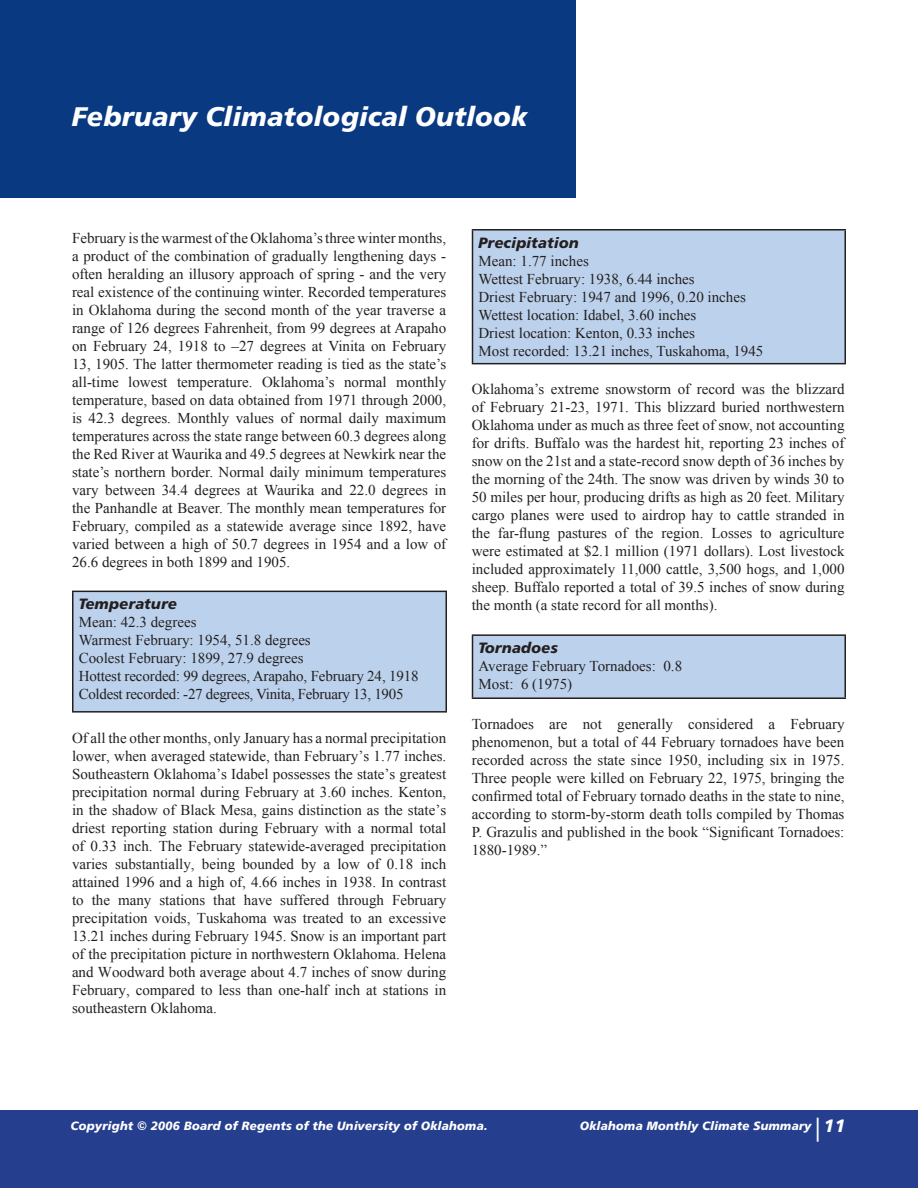
<style>
.page{position:relative;width:918px;height:1188px;background:#fff}
.page>*{position:absolute;margin:0;border:0;box-sizing:border-box;transform-origin:0 0}
.t1{font:27px "Humanist 777 BT Black Italic B";color:#fff}
.t2{font:15px/18px "Times New Roman";color:#231f20;text-align:justify}
.t3{font:15px "Times New Roman";letter-spacing:-.02em;color:#231f20}
.t4{font:15px "Humanist 777 BT Black Italic B";color:#231f20}
.t5{font:12px "Humanist 777 BT Black Italic B";color:#fff}
.s1{font-family:"Humanist 777 BT Roman B";font-size:24px}
.s2{font-size:18px}
</style>
<div class="page">
<div style="left:0;top:1110px;width:918px;height:78px;background:#253f8e"></div>
<div style="left:0;top:0;width:576px;height:198px;background:#083981"></div>
<div style="left:73px;top:591px;width:373px;height:121px;background:#bcd2ec"></div>
<hr style="left:72px;top:591px;width:375px;height:1px;background:#231f20">
<hr style="left:72px;top:592px;width:2px;height:119px;background:#231f20">
<hr style="left:446px;top:592px;width:1px;height:119px;background:#231f20">
<hr style="left:72px;top:711px;width:375px;height:2px;background:#231f20">
<div style="left:472px;top:230px;width:373px;height:134px;background:#bcd2ec"></div>
<hr style="left:472px;top:229px;width:374px;height:2px;background:#231f20">
<hr style="left:472px;top:231px;width:1px;height:132px;background:#231f20">
<hr style="left:844px;top:231px;width:2px;height:132px;background:#231f20">
<hr style="left:472px;top:363px;width:374px;height:1px;background:#231f20">
<div style="left:472px;top:635px;width:373px;height:63px;background:#bcd2ec"></div>
<hr style="left:472px;top:634px;width:374px;height:2px;background:#231f20">
<hr style="left:472px;top:636px;width:1px;height:61px;background:#231f20">
<hr style="left:844px;top:636px;width:2px;height:61px;background:#231f20">
<hr style="left:472px;top:697px;width:374px;height:2px;background:#231f20">
<p class="t1" style="left:72px;top:99px;width:457px">February Climatological Outlook</p>
<p class="t2" style="left:72px;top:228px;width:376px">February is the warmest of the Oklahoma’s three winter months, a product of the combination of gradually lengthening days - often heralding an illusory approach of spring - and the very real existence of the continuing winter. Recorded temperatures in Oklahoma during the second month of the year traverse a range of 126 degrees Fahrenheit, from 99 degrees at Arapaho on February 24, 1918 to –27 degrees at Vinita on February 13, 1905. The latter thermometer reading is tied as the state’s all-time lowest temperature. Oklahoma’s normal monthly temperature, based on data obtained from 1971 through 2000, is 42.3 degrees. Monthly values of normal daily maximum temperatures across the state range between 60.3 degrees along the Red River at Waurika and 49.5 degrees at Newkirk near the state’s northern border. Normal daily minimum temperatures vary between 34.4 degrees at Waurika and 22.0 degrees in the Panhandle at Beaver. The monthly mean temperatures for February, compiled as a statewide average since 1892, have varied between a high of 50.7 degrees in 1954 and a low of 26.6 degrees in both 1899 and 1905.</p>
<p class="t4" style="left:79px;top:594px;width:100px">Temperature</p>
<p class="t2" style="left:79px;top:613px;width:119px">Mean: 42.3 degrees</p>
<p class="t2" style="left:79px;top:631px;width:234px">Warmest February: 1954, 51.8 degrees</p>
<p class="t2" style="left:79px;top:649px;width:226px">Coolest February: 1899, 27.9 degrees</p>
<p class="t2" style="left:79px;top:667px;width:342px">Hottest recorded: 99 degrees, Arapaho, February 24, 1918</p>
<p class="t3" style="left:79px;top:686px;width:326px">Coldest recorded: -27 degrees, Vinita, February 13, 1905</p>
<p class="t2" style="left:72px;top:728px;width:376px">Of all the other months, only January has a normal precipitation lower, when averaged statewide, than February’s 1.77 inches.<br>Southeastern Oklahoma’s Idabel possesses the state’s greatest precipitation normal during February at 3.60 inches. Kenton, in the shadow of Black Mesa, gains distinction as the state’s driest reporting station during February with a normal total of 0.33 inch. The February statewide-averaged precipitation varies substantially, being bounded by a low of 0.18 inch attained 1996 and a high of, 4.66 inches in 1938. In contrast to the many stations that have suffered through February precipitation voids, Tuskahoma was treated to an excessive 13.21 inches during February 1945. Snow is an important part of the precipitation picture in northwestern Oklahoma. Helena and Woodward both average about 4.7 inches of snow during February, compared to less than one-half inch at stations in southeastern Oklahoma.</p>
<p class="t4" style="left:478px;top:233px;width:102px">Precipitation</p>
<p class="t2" style="left:478px;top:252px;width:112px">Mean: 1.77 inches</p>
<p class="t2" style="left:478px;top:270px;width:218px">Wettest February: 1938, 6.44 inches</p>
<p class="t2" style="left:478px;top:288px;width:269px">Driest February: 1947 and 1996, 0.20 inches</p>
<p class="t2" style="left:478px;top:306px;width:219px">Wettest location: Idabel, 3.60 inches</p>
<p class="t2" style="left:478px;top:324px;width:218px">Driest location: Kenton, 0.33 inches</p>
<p class="t2" style="left:478px;top:342px;width:286px">Most recorded: 13.21 inches, Tuskahoma, 1945</p>
<p class="t2" style="left:472px;top:380px;width:374px">Oklahoma’s extreme snowstorm of record was the blizzard of February 21-23, 1971. This blizzard buried northwestern Oklahoma under as much as three feet of snow, not accounting for drifts. Buffalo was the hardest hit, reporting 23 inches of snow on the 21st and a state-record snow depth of 36 inches by the morning of the 24th. The snow was driven by winds 30 to 50 miles per hour, producing drifts as high as 20 feet. Military cargo planes were used to airdrop hay to cattle stranded in the far-flung pastures of the region. Losses to agriculture were estimated at $2.1 million (1971 dollars). Lost livestock included approximately 11,000 cattle, 3,500 hogs, and 1,000 sheep. Buffalo reported a total of 39.5 inches of snow during the month (a state record for all months).</p>
<p class="t4" style="left:478px;top:638px;width:81px">Tornadoes</p>
<p class="t2" style="left:478px;top:657px;width:205px">Average February Tornadoes: 0.8</p>
<p class="t2" style="left:478px;top:675px;width:95px">Most: 6 (1975)</p>
<p class="t2" style="left:472px;top:715px;width:374px">Tornadoes are not generally considered a February phenomenon, but a total of 44 February tornadoes have been recorded across the state since 1950, including six in 1975.<br>Three people were killed on February 22, 1975, bringing the confirmed total of February tornado deaths in the state to nine, according to storm-by-storm death tolls compiled by Thomas P. Grazulis and published in the book “Significant Tornadoes:<br>1880-1989.”</p>
<p class="t5" style="left:71px;top:1118px;width:418px">Copyright © 2006 Board of Regents of the University of Oklahoma.</p>
<p class="t5" style="left:580px;top:1118px;width:254px">Oklahoma Monthly Climate Summary<span class="s1">|</span><span class="s2">11</span></p>
</div>
